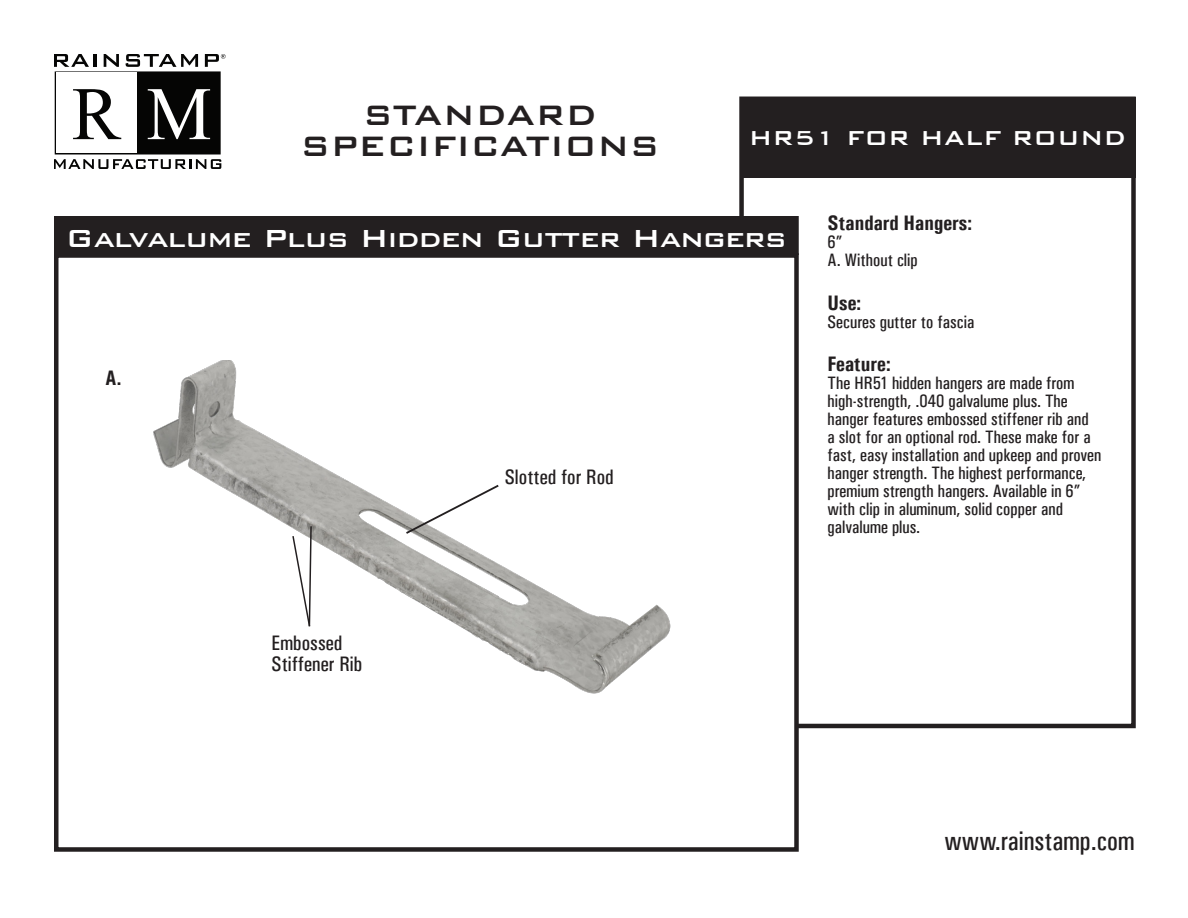
<style>
.page{position:relative;width:1188px;height:918px;background:#fff}
.page>*{position:absolute;margin:0;border:0;box-sizing:border-box;transform-origin:0 0}
.t1{font:500 37.5px "Bank Gothic BT";color:#231f20}
.t2{font:500 33px "Bank Gothic BT";letter-spacing:-.025em;color:#fff}
.t3{font:27px "Univers Condensed";color:#231f20}
.t4{font:500 27px "Bank Gothic BT";color:#fff}
.t5{font:21px/21px "Univers Condensed";color:#231f20}
.t6{font:700 21px "Univers Condensed";color:#231f20}
.t7{font:18px/18px "Univers Condensed";color:#231f20}
</style>
<div class="page">
<div style="left:740px;top:97px;width:396px;height:81px;background:#231f20"></div>
<div style="left:54px;top:253px;width:745px;height:599px;border:4px solid #231f20"></div>
<div style="left:55px;top:217px;width:743px;height:37px;background:#231f20"></div>
<div style="left:54px;top:216px;width:745px;height:39px;border:2px solid #231f20"></div>
<img style="left:153px;top:361px;width:518px;height:333px">
<svg style="left:291px;top:525px;width:22px;height:103px"></svg>
<svg style="left:404px;top:483px;width:97px;height:53px"></svg>
<svg style="left:54px;top:54px;width:172px;height:115px"></svg>
<p class="t1" style="left:363px;top:94px;width:236px">STANDARD</p>
<p class="t1" style="left:300px;top:126px;width:361px">SPECIFICATIONS</p>
<p class="t4" style="left:749px;top:123px;width:379px">HR51 FOR HALF ROUND</p>
<p class="t2" style="left:66px;top:220px;width:722px">Galvalume Plus Hidden Gutter Hangers</p>
<p class="t6" style="left:105px;top:365px;width:18px">A.</p>
<p class="t5" style="left:272px;top:632px;width:92px">Embossed<br>Stiffener Rib</p>
<p class="t5" style="left:505px;top:466px;width:110px">Slotted for Rod</p>
<p class="t6" style="left:828px;top:211px;width:146px">Standard Hangers:</p>
<p class="t7" style="left:828px;top:233px;width:16px">6”</p>
<p class="t7" style="left:828px;top:251px;width:92px">A. Without clip</p>
<p class="t6" style="left:828px;top:290px;width:35px">Use:</p>
<p class="t7" style="left:828px;top:313px;width:148px">Secures gutter to fascia</p>
<p class="t6" style="left:828px;top:351px;width:65px">Feature:</p>
<p class="t7" style="left:828px;top:374px;width:275px">The HR51 hidden hangers are made from high-strength, .040 galvalume plus. The hanger features embossed stiffener rib and<br>a slot for an optional rod. These make for a fast, easy installation and upkeep and proven hanger strength. The highest performance, premium strength hangers. Available in 6” with clip in aluminum, solid copper and galvalume plus.</p>
<p class="t3" style="left:945px;top:825px;width:192px">www.rainstamp.com</p>
</div>
